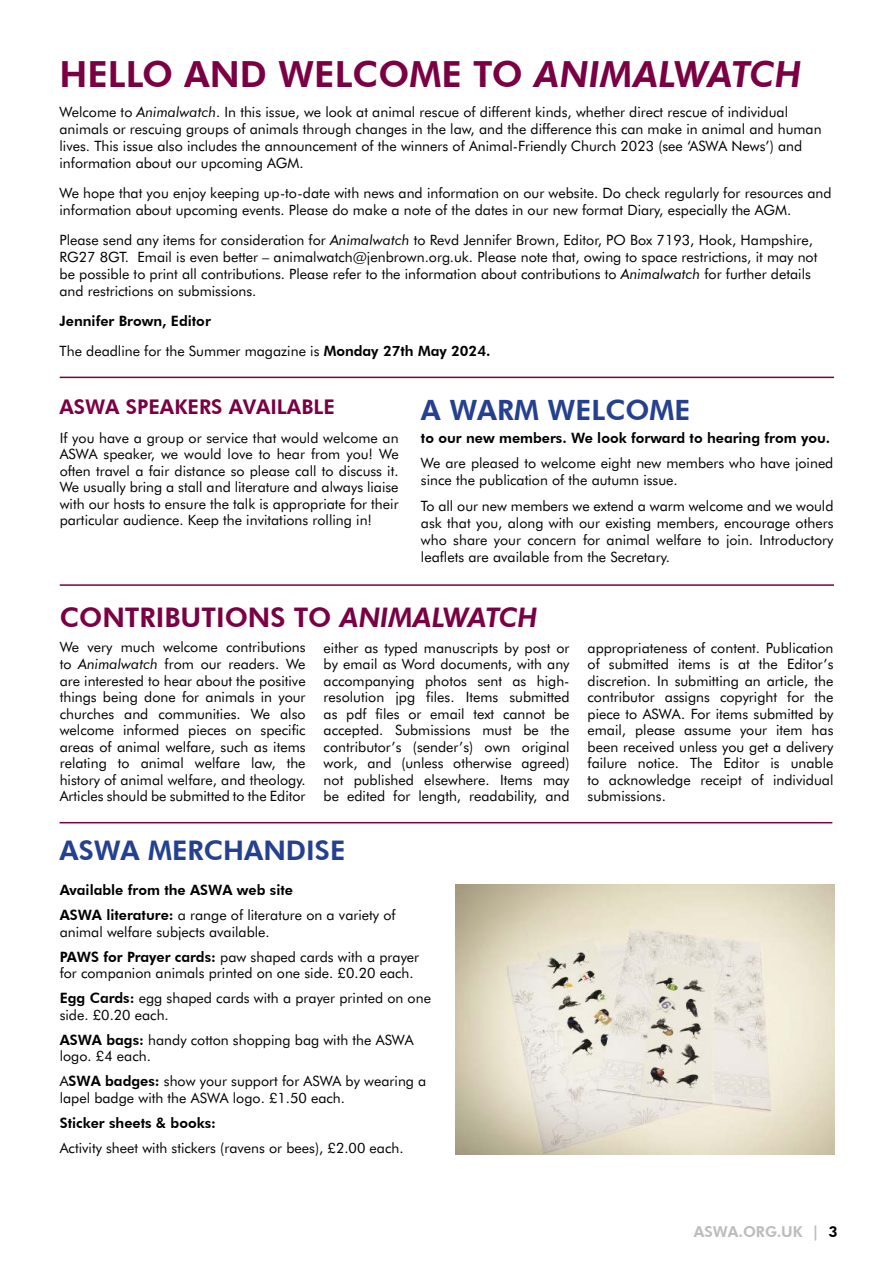
<style>
.page{position:relative;width:893px;height:1263px;background:#fff}
.page>*{position:absolute;margin:0;border:0;box-sizing:border-box;transform-origin:0 0}
.t1{font:800 36px "Futura BT";color:#7a0043}
.t2{font:800 28.05px "Futura BT";color:#25408f}
.t3{font:800 27px "Futura BT";color:#7a0043}
.t4{font:800 27px "Futura BT";color:#25408f}
.t5{font:800 20.25px "Futura BT";color:#7a0043}
.t6{font:800 15px "Futura BT";color:#babcbe}
.t7{font:14.25px/16.5px "Futura BT";color:#000}
.t8{font:800 14.25px/25px "Futura BT";color:#000}
.s1{font-style:italic}
.s2{font-weight:400}
.s3{font-weight:800}
.s4{color:#000}
</style>
<div class="page">
<hr style="left:60px;top:377px;width:774px;height:1px;background:#7a0043">
<hr style="left:60px;top:584px;width:774px;height:2px;background:#7a0043">
<hr style="left:60px;top:822px;width:772px;height:1px;background:#7a0043">
<img style="left:455px;top:884px;width:379px;height:270px">
<h1 class="t1" style="left:60px;top:52px;width:744px">HELLO AND WELCOME TO <span class="s1">ANIMALWATCH</span></h1>
<p class="t7" style="left:60px;top:103px;width:764px;line-height:17.1px">Welcome to <span class="s1">Animalwatch</span>. In this issue, we look at animal rescue of different kinds, whether direct rescue of individual animals or rescuing groups of animals through changes in the law, and the difference this can make in animal and human lives. This issue also includes the announcement of the winners of Animal-Friendly Church 2023 (see ‘ASWA News’) and information about our upcoming AGM.</p>
<p class="t7" style="left:60px;top:184px;width:774px;line-height:17.1px">We hope that you enjoy keeping up-to-date with news and information on our website. Do check regularly for resources and information about upcoming events. Please do make a note of the dates in our new format Diary, especially the AGM.</p>
<p class="t7" style="left:60px;top:231px;width:759px;line-height:17.1px">Please send any items for consideration for <span class="s1">Animalwatch</span> to Revd Jennifer Brown, Editor, PO Box 7193, Hook, Hampshire, RG27 8GT. Email is even better – animalwatch@jenbrown.org.uk. Please note that, owing to space restrictions, it may not be possible to print all contributions. Please refer to the information about contributions to <span class="s1">Animalwatch</span> for further details and restrictions on submissions.</p>
<p class="t8" style="left:60px;top:306px;width:432px;line-height:29.8px">Jennifer Brown, Editor<br><span class="s2">The deadline for the Summer magazine is</span> Monday 27th May 2024.</p>
<h3 class="t5" style="left:60px;top:395px;width:277px">ASWA SPEAKERS AVAILABLE</h3>
<p class="t7" style="left:60px;top:429px;width:340px;text-align:justify">If you have a group or service that would welcome an ASWA speaker, we would love to hear from you! We often travel a fair distance so please call to discuss it.<br>We usually bring a stall and literature and always liaise with our hosts to ensure the talk is appropriate for their particular audience. Keep the invitations rolling in!</p>
<h2 class="t2" style="left:421px;top:393px;width:271px">A WARM WELCOME</h2>
<p class="t8" style="left:421px;top:425px;width:411px">to our new members. We look forward to hearing from you.</p>
<p class="t7" style="left:421px;top:454px;width:414px;line-height:17.1px">We are pleased to welcome eight new members who have joined since the publication of the autumn issue.</p>
<p class="t7" style="left:421px;top:497px;width:414px;line-height:17.1px;text-align:justify">To all our new members we extend a warm welcome and we would ask that you, along with our existing members, encourage others who share your concern for animal welfare to join. Introductory leaflets are available from the Secretary.</p>
<h3 class="t3" style="left:60px;top:601px;width:479px">CONTRIBUTIONS TO <span class="s1">ANIMALWATCH</span></h3>
<p class="t7" style="left:60px;top:639px;width:247px;text-align:justify">We very much welcome contributions to <span class="s1">Animalwatch</span> from our readers. We are interested to hear about the positive things being done for animals in your churches and communities. We also welcome informed pieces on specific areas of animal welfare, such as items relating to animal welfare law, the history of animal welfare, and theology.<br>Articles should be submitted to the Editor</p>
<p class="t7" style="left:324px;top:639px;width:247px;text-align:justify">either as typed manuscripts by post or by email as Word documents, with any accompanying photos sent as high&shy;resolution jpg files. Items submitted as pdf files or email text cannot be accepted. Submissions must be the contributor’s (sender’s) own original work, and (unless otherwise agreed) not published elsewhere. Items may be edited for length, readability, and</p>
<p class="t7" style="left:588px;top:639px;width:247px;text-align:justify">appropriateness of content. Publication of submitted items is at the Editor’s discretion. In submitting an article, the contributor assigns copyright for the piece to ASWA. For items submitted by email, please assume your item has been received unless you get a delivery failure notice. The Editor is unable to acknowledge receipt of individual submissions.</p>
<h3 class="t4" style="left:60px;top:834px;width:287px">ASWA MERCHANDISE</h3>
<p class="t8" style="left:60px;top:877px;width:337px">Available from the ASWA web site<br>ASWA literature: <span class="s2">a range of literature on a variety of</span></p>
<p class="t7" style="left:60px;top:919px;width:361px;line-height:25px">animal welfare subjects available.<br><span class="s3">PAWS for Prayer cards:</span> paw shaped cards with a prayer</p>
<p class="t7" style="left:60px;top:960px;width:373px;line-height:25px">for companion animals printed on one side. £0.20 each.<br><span class="s3">Egg Cards:</span> egg shaped cards with a prayer printed on one</p>
<p class="t7" style="left:60px;top:1002px;width:355px;line-height:25px">side. £0.20 each.<br><span class="s3">ASWA bags:</span> handy cotton shopping bag with the ASWA</p>
<p class="t7" style="left:60px;top:1043px;width:368px;line-height:25px">logo. £4 each.<br>A<span class="s3">SWA badges:</span> show your support for ASWA by wearing a</p>
<p class="t7" style="left:60px;top:1089px;width:287px">lapel badge with the ASWA logo. £1.50 each.</p>
<p class="t8" style="left:60px;top:1110px;width:158px">Sticker sheets &amp; books:</p>
<p class="t7" style="left:60px;top:1139px;width:345px">Activity sheet with stickers (ravens or bees), £2.00 each.</p>
<p class="t6" style="left:694px;top:1222px;width:145px">ASWA.ORG.UK | <span class="s4">3</span></p>
</div>
